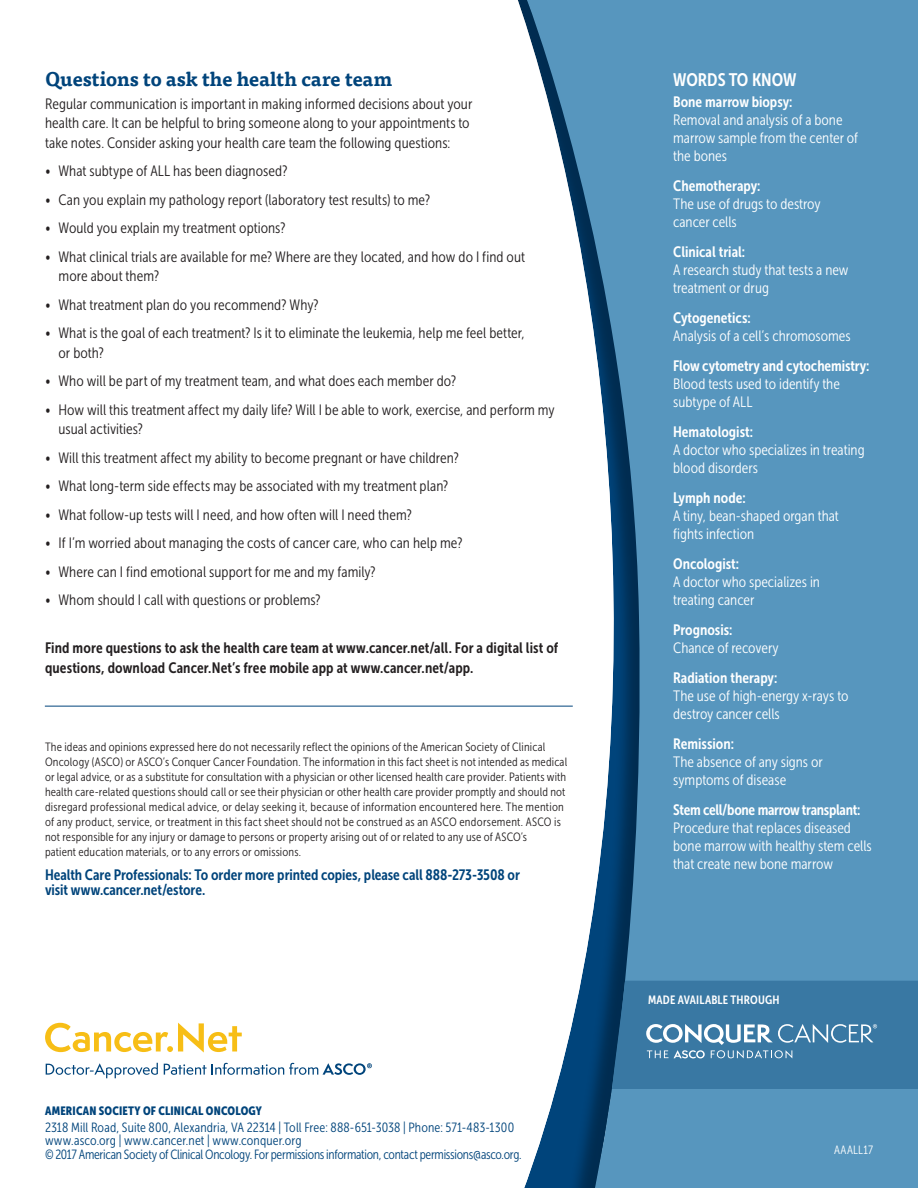
<style>
.page{position:relative;width:918px;height:1188px;background:#fff}
.page>*{position:absolute;margin:0;border:0;box-sizing:border-box;transform-origin:0 0}
.header_2{font:700 19.5px "Tisa Pro";color:#00447b}
.terms{font:18px "Museo Sans Cond 700";color:#fff}
._1st_paragraph{font:15px/19.5px "Museo Sans Cond 300";letter-spacing:.005em;color:#231f20}
.terms-2{font:15px/18px "Museo Sans Cond 300";color:#fff}
.t1{font:15px/19.5px "Museo Sans Cond 700";letter-spacing:.01em;color:#231f20}
.footnote{font:15px/15px "Museo Sans Cond 700";letter-spacing:-.005em;color:#00447b}
.footnote-2{font:13.35px/13.5px "Museo Sans Cond 300";letter-spacing:-.01em;color:#00447b}
.footnote-3{font:12px/15px "Museo Sans Cond 300";letter-spacing:.015em;color:#231f20}
.footnote-4{font:12px "Museo Sans Cond 900";letter-spacing:.015em;color:#00447b}
.t2{font:12px "Museo Sans Cond 700";letter-spacing:.015em;color:#fff}
.footnote-5{font:12px "Museo Sans Cond 300";letter-spacing:.02em;color:#fff}
.s1{font-family:"Museo Sans Cond 700"}
</style>
<div class="page">
<svg style="left:522px;top:0;width:396px;height:1188px;fill:#5796be"></svg>
<svg style="left:612px;top:981px;width:306px;height:108px;background:#427da6"></svg>
<svg style="left:45px;top:1023px;width:197px;height:30px"></svg>
<svg style="left:46px;top:1063px;width:112px;height:15px"></svg>
<svg style="left:164px;top:1063px;width:208px;height:12px"></svg>
<hr style="left:45px;top:706px;width:528px;height:1px;background:#00447b">
<p class="header_2" style="left:45px;top:63px;width:349px">Questions to ask the health care team</p>
<p class="_1st_paragraph" style="left:45px;top:94px;width:429px">Regular communication is important in making informed decisions about your health care. It can be helpful to bring someone along to your appointments to take notes. Consider asking your health care team the following questions:</p>
<p class="_1st_paragraph" style="left:45px;top:161px;width:244px">• What subtype of ALL has been diagnosed?</p>
<p class="_1st_paragraph" style="left:45px;top:190px;width:387px">• Can you explain my pathology report (laboratory test results) to me?</p>
<p class="_1st_paragraph" style="left:45px;top:218px;width:242px">• Would you explain my treatment options?</p>
<p class="_1st_paragraph" style="left:58px;top:247px;width:468px;text-indent:-14px">• What clinical trials are available for me? Where are they located, and how do I find out more about them?</p>
<p class="_1st_paragraph" style="left:45px;top:295px;width:275px">• What treatment plan do you recommend? Why?</p>
<p class="_1st_paragraph" style="left:58px;top:323px;width:468px;text-indent:-14px">• What is the goal of each treatment? Is it to eliminate the leukemia, help me feel better, or both?</p>
<p class="_1st_paragraph" style="left:45px;top:371px;width:413px">• Who will be part of my treatment team, and what does each member do?</p>
<p class="_1st_paragraph" style="left:58px;top:400px;width:498px;text-indent:-14px">• How will this treatment affect my daily life? Will I be able to work, exercise, and perform my usual activities?</p>
<p class="_1st_paragraph" style="left:45px;top:448px;width:415px">• Will this treatment affect my ability to become pregnant or have children?</p>
<p class="_1st_paragraph" style="left:45px;top:476px;width:405px">• What long-term side effects may be associated with my treatment plan?</p>
<p class="_1st_paragraph" style="left:45px;top:505px;width:368px">• What follow-up tests will I need, and how often will I need them?</p>
<p class="_1st_paragraph" style="left:45px;top:533px;width:419px">• If I’m worried about managing the costs of cancer care, who can help me?</p>
<p class="_1st_paragraph" style="left:45px;top:562px;width:332px">• Where can I find emotional support for me and my family?</p>
<p class="_1st_paragraph" style="left:45px;top:590px;width:277px">• Whom should I call with questions or problems?</p>
<p class="t1" style="left:45px;top:638px;width:515px">Find more questions to ask the health care team at www.cancer.net/all. For a digital list of questions, download Cancer.Net’s free mobile app at www.cancer.net/app.</p>
<p class="footnote-3" style="left:45px;top:739px;width:524px">The ideas and opinions expressed here do not necessarily reflect the opinions of the American Society of Clinical Oncology (ASCO) or ASCO’s Conquer Cancer Foundation. The information in this fact sheet is not intended as medical or legal advice, or as a substitute for consultation with a physician or other licensed health care provider. Patients with health care-related questions should call or see their physician or other health care provider promptly and should not disregard professional medical advice, or delay seeking it, because of information encountered here. The mention of any product, service, or treatment in this fact sheet should not be construed as an ASCO endorsement. ASCO is not responsible for any injury or damage to persons or property arising out of or related to any use of ASCO’s<br>patient education materials, or to any errors or omissions.</p>
<p class="footnote" style="left:45px;top:867px;width:476px">Health Care Professionals: To order more printed copies, please call 888-273-3508 or visit www.cancer.net/estore.</p>
<p class="footnote-4" style="left:45px;top:1104px;width:218px">AMERICAN SOCIETY OF CLINICAL ONCOLOGY</p>
<p class="footnote-2" style="left:45px;top:1120px;width:478px">2318 Mill Road, Suite 800, Alexandria, VA 22314 | Toll Free: 888-651-3038 | Phone: 571-483-1300 www.asco.org | www.cancer.net | www.conquer.org<br>© 2017 American Society of Clinical Oncology. For permissions information, contact permissions@asco.org.</p>
<p class="terms" style="left:673px;top:69px;width:125px">WORDS TO KNOW</p>
<p class="terms-2" style="left:673px;top:92px;width:186px"><span class="s1">Bone marrow biopsy:<br></span>Removal and analysis of a bone marrow sample from the center of the bones</p>
<p class="terms-2" style="left:673px;top:176px;width:149px"><span class="s1">Chemotherapy:<br></span>The use of drugs to destroy cancer cells</p>
<p class="terms-2" style="left:673px;top:242px;width:177px"><span class="s1">Clinical trial:<br></span>A research study that tests a new treatment or drug</p>
<p class="terms-2" style="left:673px;top:308px;width:179px"><span class="s1">Cytogenetics:<br></span>Analysis of a cell’s chromosomes</p>
<p class="terms-2" style="left:673px;top:356px;width:198px"><span class="s1">Flow cytometry and cytochemistry:<br></span>Blood tests used to identify the subtype of ALL</p>
<p class="terms-2" style="left:673px;top:422px;width:193px"><span class="s1">Hematologist:<br></span>A doctor who specializes in treating blood disorders</p>
<p class="terms-2" style="left:673px;top:488px;width:167px"><span class="s1">Lymph node:<br></span>A tiny, bean-shaped organ that fights infection</p>
<p class="terms-2" style="left:673px;top:554px;width:148px"><span class="s1">Oncologist:<br></span>A doctor who specializes in treating cancer</p>
<p class="terms-2" style="left:673px;top:620px;width:107px"><span class="s1">Prognosis:<br></span>Chance of recovery</p>
<p class="terms-2" style="left:673px;top:668px;width:177px"><span class="s1">Radiation therapy:<br></span>The use of high-energy x-rays to destroy cancer cells</p>
<p class="terms-2" style="left:673px;top:734px;width:151px"><span class="s1">Remission:<br></span>The absence of any signs or symptoms of disease</p>
<p class="terms-2" style="left:673px;top:800px;width:200px"><span class="s1">Stem cell/bone marrow transplant:<br></span>Procedure that replaces diseased bone marrow with healthy stem cells that create new bone marrow</p>
<p class="t2" style="left:648px;top:994px;width:133px">MADE AVAILABLE THROUGH</p>
<p class="footnote-5" style="left:834px;top:1143px;width:40px">AAALL17</p>
</div>
